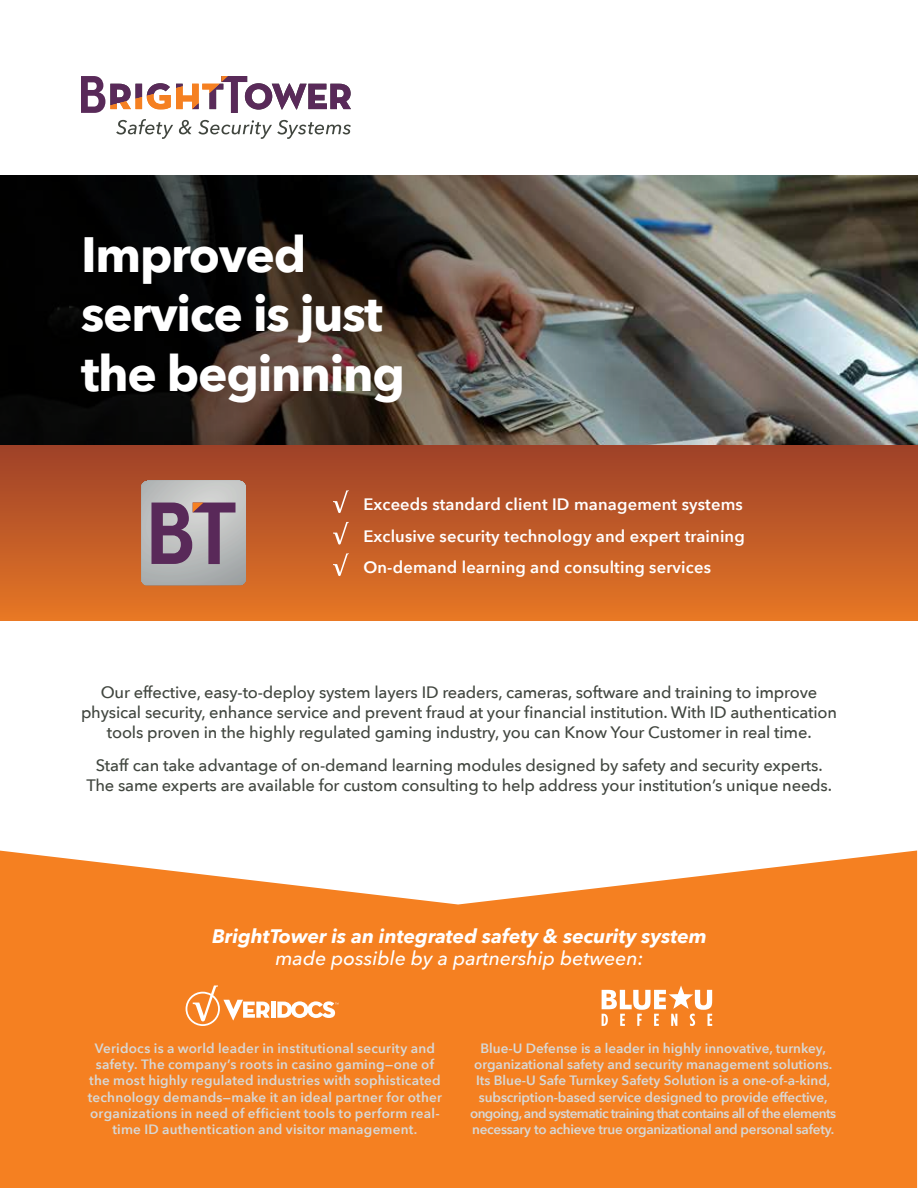
<style>
.page{position:relative;width:918px;height:1188px;background:#fff}
.page>*{position:absolute;margin:0;border:0;box-sizing:border-box;transform-origin:0 0}
.t1{font:700 49.5px/59.4px "Avenir Next";letter-spacing:-.025em;color:#fff}
.t2{font:italic 700 19.5px "Avenir Next";color:#fff}
.t3{font:italic 500 19.5px "Avenir Next";color:#fff}
.t4{font:500 16.5px/19.8px "Avenir Next";letter-spacing:-.01em;color:#41463f;text-align:center}
.t5{font:600 16.5px/31.5px "Avenir Next";letter-spacing:.01em;color:#fff;text-align:justify}
.t6{font:600 13.5px/16.2px "Avenir Next";color:#d7d8d6;text-align:center}
</style>
<div class="page">
<svg style="left:0;top:850px;width:917px;height:338px;background:#f58a33"></svg>
<img style="left:864px;top:176px;width:54px;height:270px">
<img style="left:0;top:176px;width:864px;height:270px">
<div style="left:0;top:446px;width:918px;height:175px;background:linear-gradient(to bottom,#9d412a,#e67725)"></div>
<svg style="left:333px;top:490px;width:16px;height:23px"></svg>
<svg style="left:333px;top:522px;width:16px;height:23px"></svg>
<svg style="left:333px;top:553px;width:16px;height:23px"></svg>
<div style="left:271px;top:1002px;width:5px;height:16px;background:#fff"></div>
<svg style="left:277px;top:1001px;width:62px;height:17px"></svg>
<svg style="left:186px;top:986px;width:84px;height:40px"></svg>
<svg style="left:81px;top:76px;width:270px;height:37px"></svg>
<svg style="left:116px;top:119px;width:57px;height:20px"></svg>
<svg style="left:179px;top:120px;width:13px;height:14px"></svg>
<svg style="left:198px;top:120px;width:153px;height:19px"></svg>
<svg style="left:142px;top:481px;width:104px;height:104px;background:#a197a2"></svg>
<svg style="left:602px;top:986px;width:110px;height:40px"></svg>
<h1 class="t1" style="left:81px;top:224px;width:326px">Improved service is just the beginning</h1>
<p class="t5" style="left:363px;top:488px;width:383px">Exceeds standard client ID management systems Exclusive security technology and expert training On-demand learning and consulting services</p>
<p class="t4" style="left:81px;top:682px;width:758px">Our effective, easy-to-deploy system layers ID readers, cameras, software and training to improve physical security, enhance service and prevent fraud at your financial institution. With ID authentication tools proven in the highly regulated gaming industry, you can Know Your Customer in real time.</p>
<p class="t4" style="left:86px;top:755px;width:747px">Staff can take advantage of on-demand learning modules designed by safety and security experts.<br>The same experts are available for custom consulting to help address your institution’s unique needs.</p>
<h2 class="t2" style="left:212px;top:919px;width:496px">BrightTower is an integrated safety &amp; security system</h2>
<h2 class="t3" style="left:275px;top:942px;width:370px">made possible by a partnership between:</h2>
<p class="t6" style="left:88px;top:1040px;width:356px">Veridocs is a world leader in institutional security and safety. The company’s roots in casino gaming—one of the most highly regulated industries with sophisticated technology demands—make it an ideal partner for other organizations in need of efficient tools to perform real&shy;time ID authentication and visitor management.</p>
<p class="t6" style="left:470px;top:1040px;width:367px">Blue-U Defense is a leader in highly innovative, turnkey, organizational safety and security management solutions.<br>Its Blue-U Safe Turnkey Safety Solution is a one-of-a-kind, subscription-based service designed to provide effective, ongoing, and systematic training that contains all of the elements necessary to achieve true organizational and personal safety.</p>
</div>
